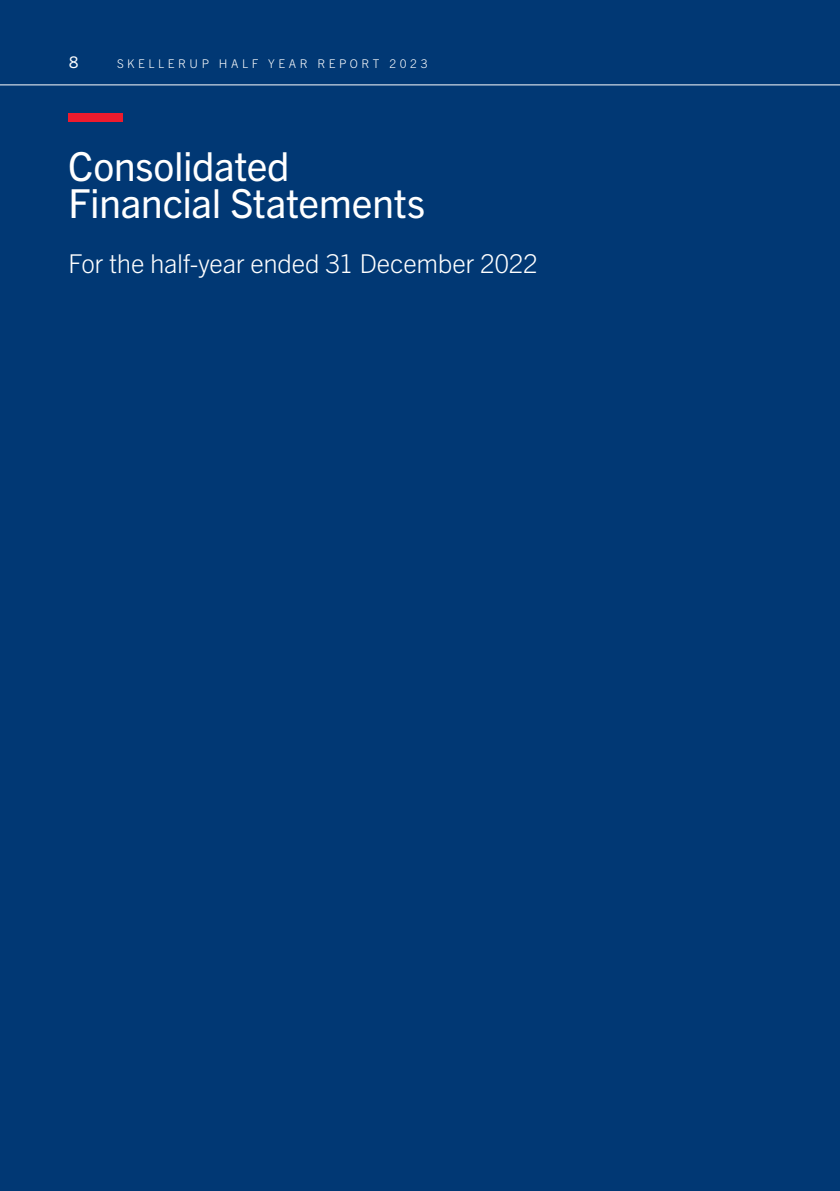
<style>
.page{position:relative;width:840px;height:1191px;background:#fff}
.page>*{position:absolute;margin:0;border:0;box-sizing:border-box;transform-origin:0 0}
.t1{font:40px/37.2px "Trade Gothic Next LT Pro";letter-spacing:-.01em;color:#fff}
.t2{font:300 26px "Trade Gothic Next LT Pro";letter-spacing:-.015em;color:#fff}
.t3{font:16px "Trade Gothic Next LT Pro";color:#fff}
.t4{font:300 12px "Trade Gothic Next LT Pro";letter-spacing:.3em;color:#fff}
</style>
<div class="page">
<div style="left:0;top:0;width:839px;height:1191px;background:#013874"></div>
<hr style="left:0;top:85px;width:839px;height:1px;background:#fff">
<div style="left:68px;top:113px;width:55px;height:9px;background:#ee1b2d"></div>
<p class="t3" style="left:69px;top:51px;width:11px">8</p>
<p class="t4" style="left:117px;top:55px;width:312px">SKELLERUP HALF YEAR REPORT 2023</p>
<h1 class="t1" style="left:68px;top:145px;width:358px">Consolidated<br>Financial Statements</h1>
<p class="t2" style="left:68px;top:245px;width:471px">For the half-year ended 31 December 2022</p>
</div>
